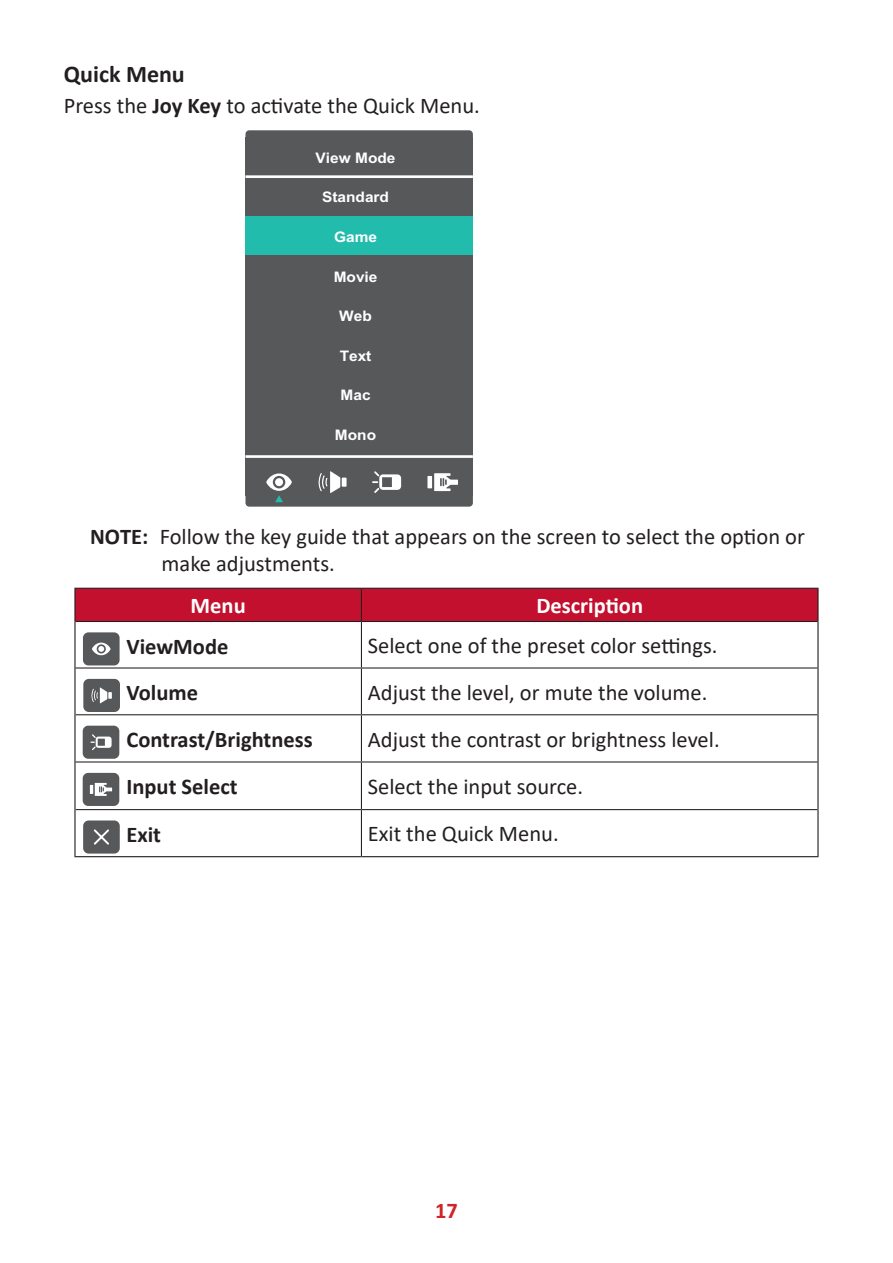
<style>
.page{position:relative;width:893px;height:1263px;background:#fff}
.page>*{position:absolute;margin:0;border:0;box-sizing:border-box;transform-origin:0 0}
.Heading_3{font:700 24px "Calibri";color:#231f20}
.Body{font:22.5px "Calibri";color:#231f20}
.Note{font:22.5px/27px "Calibri";color:#231f20}
.Body-2{font:700 22.5px "Calibri";color:#231f20}
.Table-Header{font:700 22.5px "Calibri";color:#fff}
.t1{font:700 22.5px "Calibri";color:#d1232a}
.t2{font:700 14.55px "Arial";color:#fff;scale:1.06 1}
.s1{font-weight:700}
</style>
<div class="page">
<div style="left:245px;top:292px;width:228px;height:215px;background:#57585a;border-radius:4px"></div>
<div style="left:245px;top:130px;width:228px;height:215px;background:#57585a;border-radius:4px"></div>
<div style="left:245px;top:216px;width:228px;height:40px;background:#22bcac"></div>
<hr style="left:245px;top:455px;width:228px;height:3px;background:#fff">
<hr style="left:245px;top:175px;width:228px;height:3px;background:#fff">
<svg style="left:372px;top:471px;width:29px;height:22px"></svg>
<div style="left:427px;top:476px;width:5px;height:12px;background:#fff"></div>
<svg style="left:434px;top:473px;width:24px;height:18px"></svg>
<div style="left:342px;top:478px;width:5px;height:9px;background:#fff"></div>
<svg style="left:318px;top:471px;width:22px;height:22px"></svg>
<svg style="left:266px;top:473px;width:26px;height:29px"></svg>
<div style="left:76px;top:589px;width:741px;height:32px;background:#c3102f"></div>
<hr style="left:74px;top:588px;width:287px;height:1px;background:#231f20">
<hr style="left:74px;top:589px;width:2px;height:32px;background:#231f20">
<hr style="left:361px;top:588px;width:458px;height:1px;background:#231f20">
<hr style="left:817px;top:589px;width:2px;height:32px;background:#231f20">
<hr style="left:74px;top:621px;width:2px;height:47px;background:#231f20">
<hr style="left:817px;top:621px;width:2px;height:47px;background:#231f20">
<hr style="left:74px;top:668px;width:2px;height:47px;background:#231f20">
<hr style="left:817px;top:668px;width:2px;height:47px;background:#231f20">
<hr style="left:74px;top:715px;width:2px;height:47px;background:#231f20">
<hr style="left:817px;top:715px;width:2px;height:47px;background:#231f20">
<hr style="left:74px;top:762px;width:2px;height:48px;background:#231f20">
<hr style="left:817px;top:762px;width:2px;height:48px;background:#231f20">
<hr style="left:74px;top:810px;width:2px;height:46px;background:#231f20">
<hr style="left:817px;top:810px;width:2px;height:46px;background:#231f20">
<hr style="left:74px;top:856px;width:287px;height:1px;background:#231f20">
<hr style="left:361px;top:856px;width:458px;height:1px;background:#231f20">
<hr style="left:361px;top:589px;width:1px;height:32px;background:#231f20">
<hr style="left:76px;top:621px;width:285px;height:1px;background:#231f20">
<hr style="left:361px;top:621px;width:456px;height:1px;background:#231f20">
<hr style="left:361px;top:622px;width:1px;height:45px;background:#231f20">
<hr style="left:76px;top:667px;width:285px;height:1px;background:#231f20">
<hr style="left:361px;top:667px;width:456px;height:1px;background:#231f20">
<hr style="left:361px;top:668px;width:1px;height:46px;background:#231f20">
<hr style="left:76px;top:714px;width:285px;height:1px;background:#231f20">
<hr style="left:361px;top:714px;width:456px;height:1px;background:#231f20">
<hr style="left:361px;top:715px;width:1px;height:46px;background:#231f20">
<hr style="left:76px;top:761px;width:285px;height:1px;background:#231f20">
<hr style="left:361px;top:761px;width:456px;height:1px;background:#231f20">
<hr style="left:361px;top:762px;width:1px;height:47px;background:#231f20">
<hr style="left:76px;top:809px;width:285px;height:1px;background:#231f20">
<hr style="left:361px;top:809px;width:456px;height:1px;background:#231f20">
<hr style="left:361px;top:810px;width:1px;height:46px;background:#231f20">
<div style="left:83px;top:632px;width:37px;height:33px;background:#57585a;border-radius:6px"></div>
<svg style="left:92px;top:643px;width:19px;height:12px"></svg>
<div style="left:83px;top:679px;width:37px;height:33px;background:#57585a;border-radius:5px"></div>
<svg style="left:91px;top:687px;width:21px;height:16px"></svg>
<div style="left:83px;top:726px;width:36px;height:33px;background:#57585a;border-radius:6px"></div>
<svg style="left:90px;top:734px;width:22px;height:16px"></svg>
<div style="left:83px;top:773px;width:36px;height:33px;background:#57585a;border-radius:6px"></div>
<svg style="left:90px;top:783px;width:22px;height:13px"></svg>
<div style="left:83px;top:820px;width:37px;height:33px;background:#57585a;border-radius:5px"></div>
<svg style="left:94px;top:829px;width:15px;height:16px"></svg>
<p class="Heading_3" style="left:64px;top:57px;width:123px">Quick Menu</p>
<p class="Body" style="left:64px;top:90px;width:418px">Press the <span class="s1">Joy Key</span> to activate the Quick Menu.</p>
<p class="t2" style="left:316px;top:148px;width:77px">View Mode</p>
<p class="t2" style="left:322px;top:187px;width:65px">Standard</p>
<p class="t2" style="left:334px;top:227px;width:42px">Game</p>
<p class="t2" style="left:334px;top:266px;width:43px">Movie</p>
<p class="t2" style="left:339px;top:306px;width:32px">Web</p>
<p class="t2" style="left:340px;top:345px;width:31px">Text</p>
<p class="t2" style="left:341px;top:385px;width:30px">Mac</p>
<p class="t2" style="left:335px;top:425px;width:40px">Mono</p>
<p class="Note" style="left:162px;top:522px;width:645px;text-indent:-71px"><span class="s1">NOTE:</span> Follow the key guide that appears on the screen to select the option or make adjustments.</p>
<p class="Table-Header" style="left:191px;top:590px;width:57px">Menu</p>
<p class="Table-Header" style="left:536px;top:590px;width:108px">Description</p>
<p class="Body-2" style="left:126px;top:630px;width:103px">ViewMode</p>
<p class="Body" style="left:368px;top:630px;width:351px">Select one of the preset color settings.</p>
<p class="Body-2" style="left:126px;top:677px;width:73px">Volume</p>
<p class="Body" style="left:368px;top:676px;width:341px">Adjust the level, or mute the volume.</p>
<p class="Body-2" style="left:126px;top:724px;width:188px">Contrast/Brightness</p>
<p class="Body" style="left:368px;top:723px;width:353px">Adjust the contrast or brightness level.</p>
<p class="Body-2" style="left:126px;top:771px;width:113px">Input Select</p>
<p class="Body" style="left:368px;top:771px;width:217px">Select the input source.</p>
<p class="Body-2" style="left:126px;top:818px;width:36px">Exit</p>
<p class="Body" style="left:368px;top:818px;width:192px">Exit the Quick Menu.</p>
<p class="t1" style="left:435px;top:1194px;width:24px">17</p>
</div>
